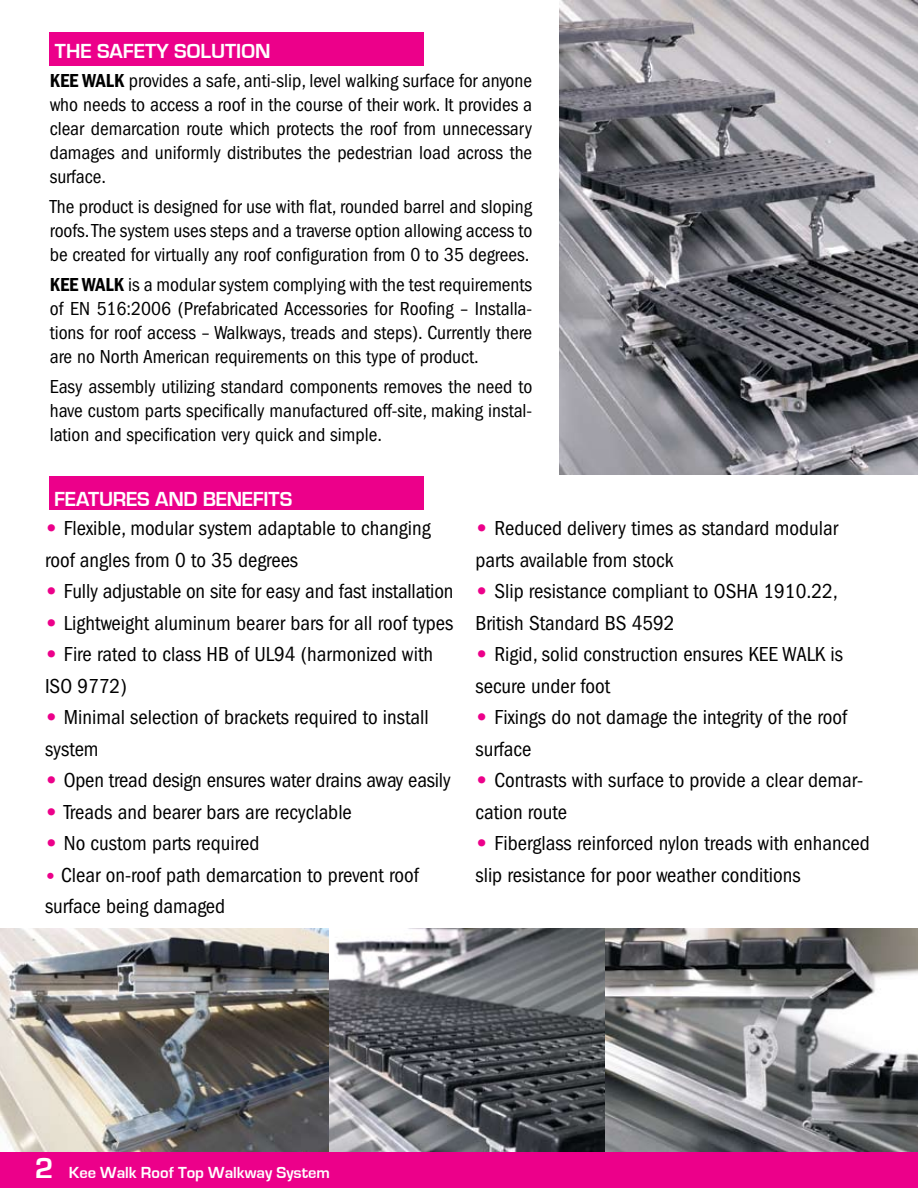
<style>
.page{position:relative;width:918px;height:1188px;background:#fff}
.page>*{position:absolute;margin:0;border:0;box-sizing:border-box;transform-origin:0 0}
.t1{font:condensed 21px/31.5px "Franklin Gothic";color:#000}
.t2{font:700 21px "Eurostile";color:#fff}
.t3{font:condensed 19.5px/24px "Franklin Gothic";color:#000;text-align:justify}
.t4{font:700 16.5px "Eurostile";color:#fff}
.s1{font-weight:600}
.s2{font-weight:800;font-stretch:normal;color:#ec008a}
.s3{font-weight:800;font-stretch:normal;font-size:18px;color:#ec008a}
.s4{font-size:30px}
</style>
<div class="page">
<div style="left:49px;top:477px;width:375px;height:33px;background:#ec008a"></div>
<img style="left:0;top:928px;width:918px;height:224px">
<div style="left:49px;top:32px;width:375px;height:34px;background:#ec008a"></div>
<div style="left:0;top:1152px;width:918px;height:36px;background:#ec008a"></div>
<img style="left:559px;top:0;width:359px;height:475px">
<p class="t2" style="left:55px;top:40px;width:217px">THE SAFETY SOLUTION</p>
<p class="t3" style="left:50px;top:69px;width:484px"><span class="s1">KEE WALK</span> provides a safe, anti-slip, level walking surface for anyone who needs to access a roof in the course of their work. It provides a clear demarcation route which protects the roof from unnecessary damages and uniformly distributes the pedestrian load across the surface.</p>
<p class="t3" style="left:50px;top:195px;width:484px">The product is designed for use with flat, rounded barrel and sloping roofs. The system uses steps and a traverse option allowing access to be created for virtually any roof configuration from 0 to 35 degrees.</p>
<p class="t3" style="left:50px;top:273px;width:484px"><span class="s1">KEE WALK</span> is a modular system complying with the test requirements of EN 516:2006 (Prefabricated Accessories for Roofing – Installa&shy;tions for roof access – Walkways, treads and steps). Currently there are no North American requirements on this type of product.</p>
<p class="t3" style="left:50px;top:375px;width:484px">Easy assembly utilizing standard components removes the need to have custom parts specifically manufactured off-site, making instal&shy;lation and specification very quick and simple.</p>
<p class="t2" style="left:54px;top:488px;width:24px">Features</p>
<p class="t2" style="left:155px;top:488px;width:73px">and Benefits</p>
<p class="t1" style="left:45px;top:513px;width:387px"><span class="s2">•</span> Flexible, modular system adaptable to changing roof angles from 0 to 35 degrees</p>
<p class="t1" style="left:45px;top:576px;width:410px"><span class="s2">•</span> Fully adjustable on site for easy and fast installation</p>
<p class="t1" style="left:45px;top:607px;width:410px"><span class="s2">•</span> Lightweight aluminum bearer bars for all roof types</p>
<p class="t1" style="left:45px;top:639px;width:390px"><span class="s2">•</span> Fire rated to class HB of UL94 (harmonized with<br>ISO 9772)</p>
<p class="t1" style="left:45px;top:702px;width:385px"><span class="s2">•</span> Minimal selection of brackets required to install system</p>
<p class="t1" style="left:45px;top:765px;width:407px"><span class="s2">•</span> Open tread design ensures water drains away easily</p>
<p class="t1" style="left:45px;top:796px;width:308px"><span class="s2">•</span> Treads and bearer bars are recyclable</p>
<p class="t1" style="left:45px;top:828px;width:216px"><span class="s2">•</span> No custom parts required</p>
<p class="t1" style="left:45px;top:859px;width:376px"><span class="s3">•</span> Clear on-roof path demarcation to prevent roof surface being damaged</p>
<p class="t1" style="left:476px;top:513px;width:365px"><span class="s2">•</span> Reduced delivery times as standard modular parts available from stock</p>
<p class="t1" style="left:476px;top:576px;width:364px"><span class="s2">•</span> Slip resistance compliant to OSHA 1910.22,<br>British Standard BS 4592</p>
<p class="t1" style="left:476px;top:639px;width:369px"><span class="s2">•</span> Rigid, solid construction ensures KEE WALK is secure under foot</p>
<p class="t1" style="left:476px;top:702px;width:374px"><span class="s2">•</span> Fixings do not damage the integrity of the roof surface</p>
<p class="t1" style="left:476px;top:765px;width:389px"><span class="s2">•</span> Contrasts with surface to provide a clear demar&shy;cation route</p>
<p class="t1" style="left:476px;top:828px;width:396px"><span class="s2">•</span> Fiberglass reinforced nylon treads with enhanced slip resistance for poor weather conditions</p>
<p class="t4" style="left:35px;top:1163px;width:296px"><span class="s4">2</span> Kee Walk Roof Top Walkway System</p>
</div>
